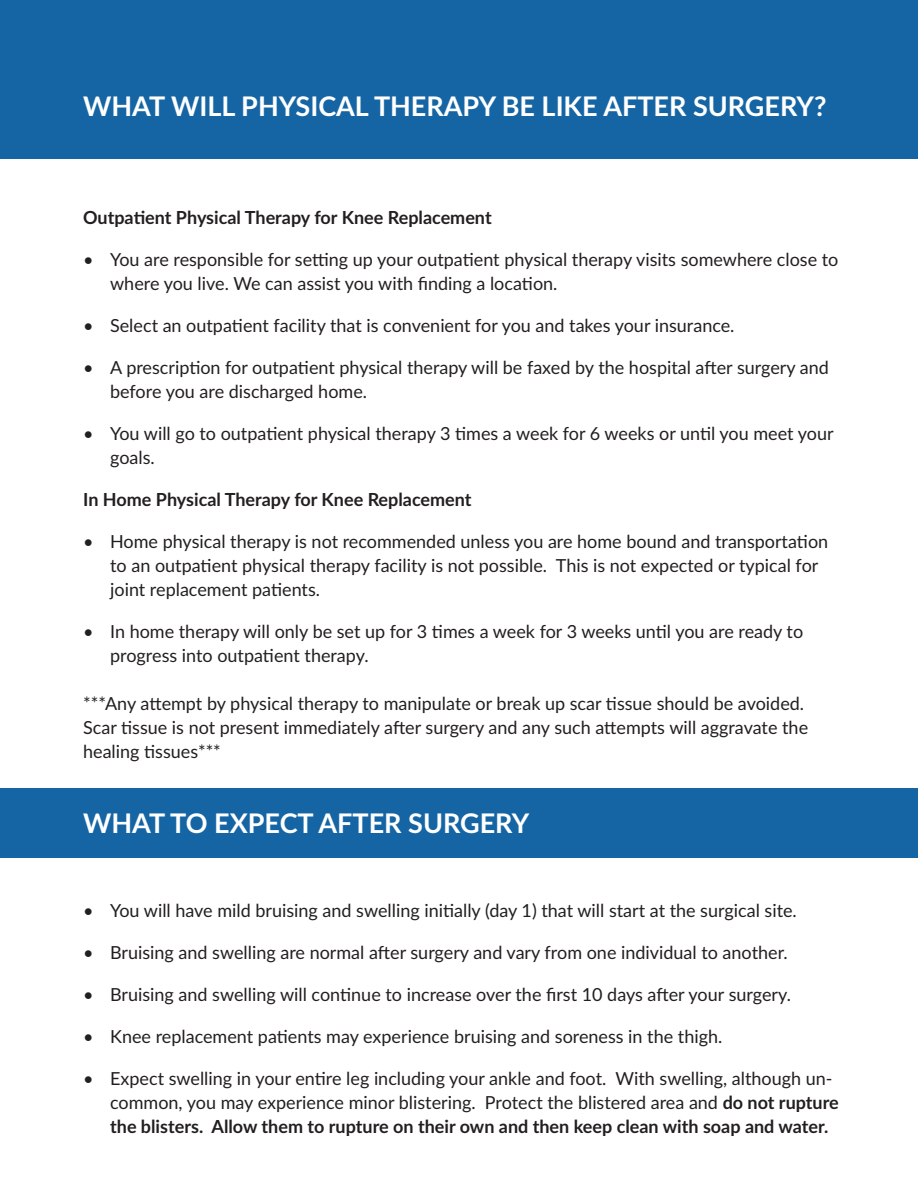
<style>
.page{position:relative;width:918px;height:1188px;background:#fff}
.page>*{position:absolute;margin:0;border:0;box-sizing:border-box;transform-origin:0 0}
.t1{font:700 27px "Lato";color:#fff}
.t2{font:18px/24px "Lato";color:#231f20}
.t3{font:700 18px "Lato";color:#231f20}
.s1{font-weight:700}
</style>
<div class="page">
<div style="left:0;top:788px;width:918px;height:70px;background:#1565a5"></div>
<div style="left:0;top:0;width:918px;height:159px;background:#1565a5"></div>
<p class="t1" style="left:83px;top:87px;width:745px">WHAT WILL PHYSICAL THERAPY BE LIKE AFTER SURGERY?</p>
<p class="t3" style="left:83px;top:204px;width:410px">Outpatient Physical Therapy for Knee Replacement</p>
<p class="t2" style="left:110px;top:247px;width:730px;text-indent:-27px">• You are responsible for setting up your outpatient physical therapy visits somewhere close to where you live. We can assist you with finding a location.</p>
<p class="t2" style="left:83px;top:313px;width:653px">• Select an outpatient facility that is convenient for you and takes your insurance.</p>
<p class="t2" style="left:110px;top:355px;width:720px;text-indent:-27px">• A prescription for outpatient physical therapy will be faxed by the hospital after surgery and before you are discharged home.</p>
<p class="t2" style="left:110px;top:421px;width:725px;text-indent:-27px">• You will go to outpatient physical therapy 3 times a week for 6 weeks or until you meet your goals.</p>
<p class="t3" style="left:83px;top:486px;width:390px">In Home Physical Therapy for Knee Replacement</p>
<p class="t2" style="left:110px;top:529px;width:720px;text-indent:-27px">• Home physical therapy is not recommended unless you are home bound and transportation to an outpatient physical therapy facility is not possible. This is not expected or typical for joint replacement patients.</p>
<p class="t2" style="left:110px;top:619px;width:695px;text-indent:-27px">• In home therapy will only be set up for 3 times a week for 3 weeks until you are ready to progress into outpatient therapy.</p>
<p class="t2" style="left:83px;top:691px;width:727px">***Any attempt by physical therapy to manipulate or break up scar tissue should be avoided.<br>Scar tissue is not present immediately after surgery and any such attempts will aggravate the healing tissues***</p>
<p class="t1" style="left:83px;top:804px;width:448px">WHAT TO EXPECT AFTER SURGERY</p>
<p class="t2" style="left:83px;top:898px;width:715px">• You will have mild bruising and swelling initially (day 1) that will start at the surgical site.</p>
<p class="t2" style="left:83px;top:940px;width:706px">• Bruising and swelling are normal after surgery and vary from one individual to another.</p>
<p class="t2" style="left:83px;top:982px;width:709px">• Bruising and swelling will continue to increase over the first 10 days after your surgery.</p>
<p class="t2" style="left:83px;top:1024px;width:641px">• Knee replacement patients may experience bruising and soreness in the thigh.</p>
<p class="t2" style="left:110px;top:1066px;width:730px;text-indent:-27px">• Expect swelling in your entire leg including your ankle and foot. With swelling, although un&shy;common, you may experience minor blistering. Protect the blistered area and <span class="s1">do not rupture the blisters. Allow them to rupture on their own and then keep clean with soap and water.</span></p>
</div>
